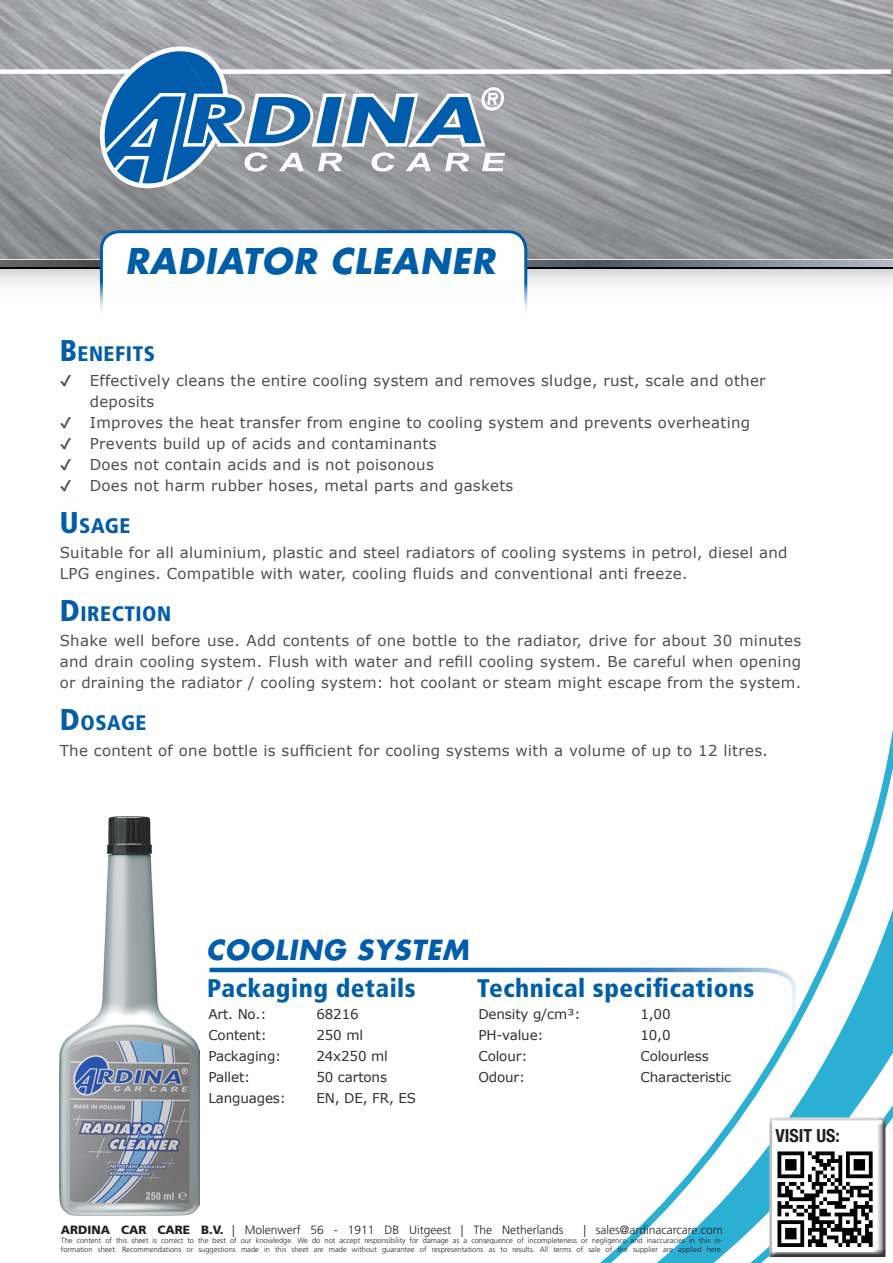
<style>
.page{position:relative;width:893px;height:1263px;background:#fff}
.page>*{position:absolute;margin:0;border:0;box-sizing:border-box;transform-origin:0 0}
.t1{font:italic 700 34.5px "Futura";letter-spacing:.03em;color:#005ea9}
.t2{font:italic 700 27px "Futura";letter-spacing:.03em;color:#015dab}
.t3{font:900 condensed 25.5px "Frutiger LT Std";letter-spacing:.02em;color:#005ea9}
.t4{font:900 condensed 21px "Frutiger LT Std";letter-spacing:.03em;color:#015dab}
.t5{font:700 condensed 18px "Helvetica Neue LT Com";color:#231f20}
.t6{font:15px/21px "Verdana";letter-spacing:.02em;color:#4e4f50}
.t7{font:15px/21px "Verdana";letter-spacing:.02em;color:#4b4c4d}
.t8{font:13.5px "Verdana";letter-spacing:-.01em;color:#312f30}
.t9{font:300 12px "Frutiger LT Std";color:#231f20}
.t10{font:300 7.5px/9px "Frutiger LT Std";color:#231f20}
.s1{font-size:30px}
.s2{font-family:"Meiryo UI"}
.s3{font-weight:900}
</style>
<div class="page">
<img style="left:0;top:0;width:893px;height:259px">
<div style="left:0;top:69px;width:891px;height:5px;background:#fff"></div>
<svg style="left:0;top:268px;width:893px;height:36px"></svg>
<svg style="left:95px;top:44px;width:410px;height:147px;background:#839db5"></svg>
<div style="left:0;top:262px;width:893px;height:6px;background:#040503"></div>
<svg style="left:0;top:259px;width:893px;height:2px"></svg>
<svg style="left:0;top:261px;width:893px;height:6px;background:#70777f"></svg>
<div style="left:101px;top:232px;width:425px;height:134px;background:#fff;border-radius:18px"></div>
<div style="left:100px;top:230px;width:427px;height:138px;border:3px solid #005daa;border-radius:18px"></div>
<svg style="left:209px;top:967px;width:146px;height:6px"></svg>
<svg style="left:355px;top:735px;width:537px;height:528px"></svg>
<img style="left:60px;top:817px;width:139px;height:399px">
<div style="left:769px;top:1117px;width:117px;height:140px;background:#231f20;opacity:.75"></div>
<img style="left:773px;top:1148px;width:102px;height:103px">
<p class="t1" style="left:125px;top:237px;width:371px">RADIATOR CLEANER</p>
<p class="t4" style="left:60px;top:341px;width:97px"><span class="s1">B</span>ENEFITS</p>
<p class="t7" style="left:90px;top:370px;width:677px;text-indent:-30px"><span class="s2">✔</span> Effectively cleans the entire cooling system and removes sludge, rust, scale and other deposits</p>
<p class="t7" style="left:60px;top:412px;width:692px"><span class="s2">✔</span> Improves the heat transfer from engine to cooling system and prevents overheating</p>
<p class="t7" style="left:60px;top:433px;width:378px"><span class="s2">✔</span> Prevents build up of acids and contaminants</p>
<p class="t7" style="left:60px;top:454px;width:376px"><span class="s2">✔</span> Does not contain acids and is not poisonous</p>
<p class="t7" style="left:60px;top:475px;width:455px"><span class="s2">✔</span> Does not harm rubber hoses, metal parts and gaskets</p>
<p class="t4" style="left:60px;top:513px;width:72px"><span class="s1">U</span>SAGE</p>
<p class="t6" style="left:60px;top:542px;width:729px">Suitable for all aluminium, plastic and steel radiators of cooling systems in petrol, diesel and<br>LPG engines. Compatible with water, cooling fluids and conventional anti freeze.</p>
<p class="t4" style="left:60px;top:601px;width:113px"><span class="s1">D</span>IRECTION</p>
<p class="t6" style="left:60px;top:630px;width:743px;text-align:justify">Shake well before use. Add contents of one bottle to the radiator, drive for about 30 minutes and drain cooling system. Flush with water and refill cooling system. Be careful when opening or draining the radiator / cooling system: hot coolant or steam might escape from the system.</p>
<p class="t4" style="left:60px;top:710px;width:88px"><span class="s1">D</span>OSAGE</p>
<p class="t6" style="left:60px;top:739px;width:710px">The content of one bottle is sufficient for cooling systems with a volume of up to 12 litres.</p>
<p class="t2" style="left:206px;top:931px;width:264px">COOLING SYSTEM</p>
<p class="t3" style="left:207px;top:973px;width:210px">Packaging details</p>
<p class="t3" style="left:477px;top:973px;width:279px">Technical specifications</p>
<p class="t8" style="left:208px;top:1005px;width:60px">Art. No.:</p>
<p class="t8" style="left:316px;top:1005px;width:44px">68216</p>
<p class="t8" style="left:478px;top:1005px;width:104px">Density g/cm³:</p>
<p class="t8" style="left:640px;top:1005px;width:32px">1,00</p>
<p class="t8" style="left:208px;top:1026px;width:60px">Content:</p>
<p class="t8" style="left:316px;top:1026px;width:48px">250 ml</p>
<p class="t8" style="left:478px;top:1026px;width:67px">PH-value:</p>
<p class="t8" style="left:640px;top:1026px;width:32px">10,0</p>
<p class="t8" style="left:208px;top:1047px;width:75px">Packaging:</p>
<p class="t8" style="left:316px;top:1047px;width:73px">24x250 ml</p>
<p class="t8" style="left:478px;top:1047px;width:51px">Colour:</p>
<p class="t8" style="left:640px;top:1047px;width:70px">Colourless</p>
<p class="t8" style="left:208px;top:1068px;width:44px">Pallet:</p>
<p class="t8" style="left:316px;top:1068px;width:72px">50 cartons</p>
<p class="t8" style="left:478px;top:1068px;width:48px">Odour:</p>
<p class="t8" style="left:640px;top:1068px;width:92px">Characteristic</p>
<p class="t8" style="left:208px;top:1089px;width:79px">Languages:</p>
<p class="t8" style="left:316px;top:1089px;width:101px">EN, DE, FR, ES</p>
<p class="t9" style="left:61px;top:1223px;width:504px"><span class="s3">ARDINA CAR CARE B.V.</span> | Molenwerf 56 - 1911 DB Uitgeest | The Netherlands</p>
<p class="t9" style="left:583px;top:1223px;width:141px">| sales@ardinacarcare.com</p>
<p class="t10" style="left:61px;top:1236px;width:663px">The content of this sheet is correct to the best of our knowledge. We do not accept responsibility for damage as a consequence of incompleteness or negligence and inaccuracies in this in&shy;formation sheet. Recommendations or suggestions made in this sheet are made without guarantee of respresentations as to results. All terms of sale of the supplier are applied here.</p>
<p class="t5" style="left:775px;top:1125px;width:66px">VISIT US:</p>
</div>
